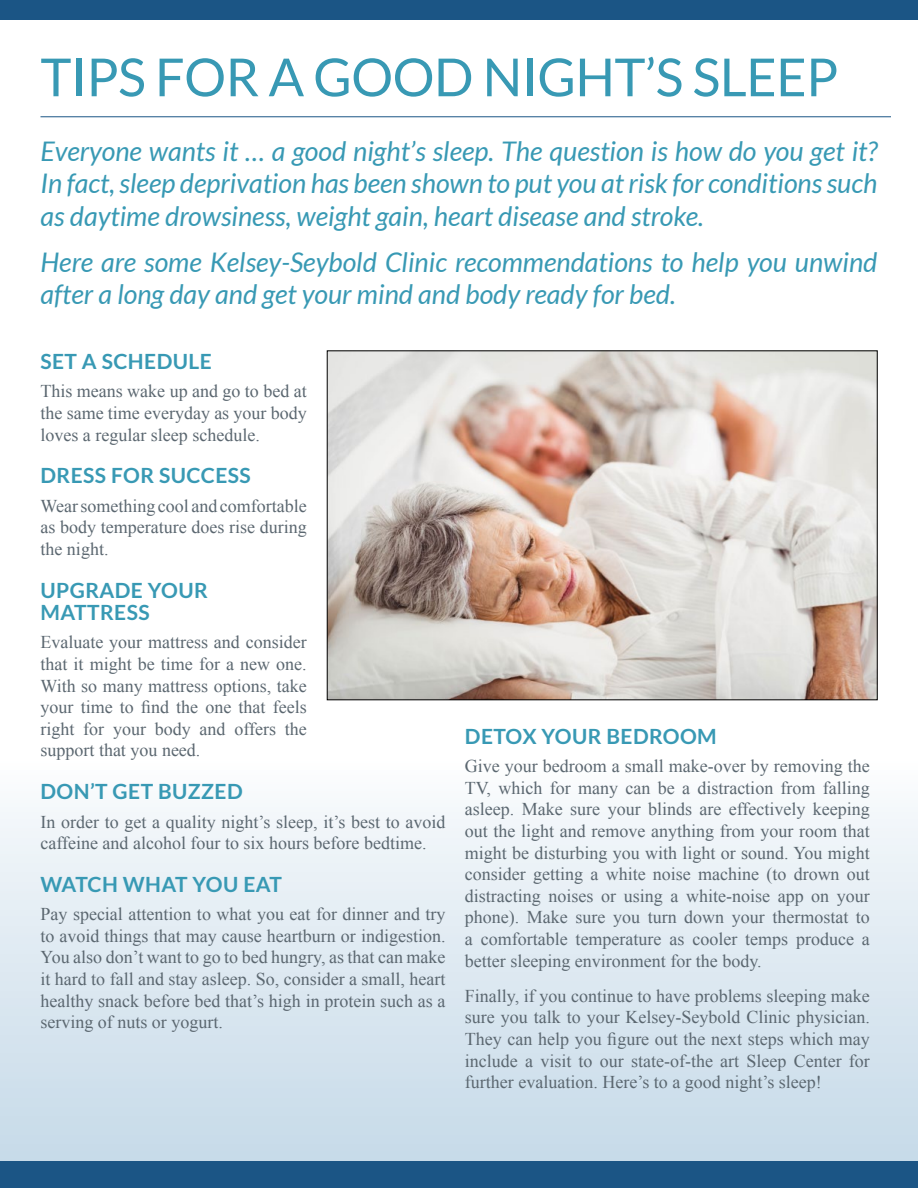
<style>
.page{position:relative;width:918px;height:1188px;background:#fff}
.page>*{position:absolute;margin:0;border:0;box-sizing:border-box;transform-origin:0 0}
.t1{font:52.5px "Lato";letter-spacing:-.01em;color:#3899b4}
.t2{font:italic 27px/32.4px "Lato";color:#3899b4;text-align:justify}
.t3{font:700 21px/22.5px "Lato";letter-spacing:.02em;color:#3899b4}
.t4{font:700 21px "Lato";letter-spacing:-.02em;color:#3899b4}
.t5{font:18px/21.6px "Times New Roman";color:#5b6770;text-align:justify}
</style>
<div class="page">
<div style="left:0;top:758px;width:918px;height:430px;background:linear-gradient(to bottom,#fbfcfd,#c1d7e7)"></div>
<div style="left:0;top:0;width:918px;height:20px;background:#1b5585"></div>
<div style="left:0;top:1161px;width:918px;height:27px;background:#1b5585"></div>
<hr style="left:40px;top:116px;width:851px;height:1px;background:#1b5585">
<img style="left:329px;top:353px;width:546px;height:345px">
<h1 class="t1" style="left:40px;top:48px;width:799px">TIPS FOR A GOOD NIGHT’S SLEEP</h1>
<h2 class="t2" style="left:40px;top:136px;width:838px">Everyone wants it … a good night’s sleep. The question is how do you get it?<br>In fact, sleep deprivation has been shown to put you at risk for conditions such as daytime drowsiness, weight gain, heart disease and stroke.</h2>
<h2 class="t2" style="left:40px;top:247px;width:838px">Here are some Kelsey-Seybold Clinic recommendations to help you unwind after a long day and get your mind and body ready for bed.</h2>
<p class="t3" style="left:40px;top:350px;width:173px">SET A SCHEDULE</p>
<p class="t5" style="left:40px;top:380px;width:268px">This means wake up and go to bed at the same time everyday as your body loves a regular sleep schedule.</p>
<p class="t3" style="left:40px;top:464px;width:212px">DRESS FOR SUCCESS</p>
<p class="t5" style="left:40px;top:495px;width:268px">Wear something cool and comfortable as body temperature does rise during the night.</p>
<p class="t3" style="left:40px;top:578px;width:169px">UPGRADE YOUR<br>MATTRESS</p>
<p class="t5" style="left:40px;top:631px;width:268px">Evaluate your mattress and consider that it might be time for a new one.<br>With so many mattress options, take your time to find the one that feels right for your body and offers the support that you need.</p>
<p class="t3" style="left:40px;top:780px;width:204px">DON’T GET BUZZED</p>
<p class="t5" style="left:40px;top:810px;width:407px">In order to get a quality night’s sleep, it’s best to avoid caffeine and alcohol four to six hours before bedtime.</p>
<p class="t4" style="left:40px;top:872px;width:243px">WATCH WHAT YOU EAT</p>
<p class="t5" style="left:40px;top:903px;width:407px">Pay special attention to what you eat for dinner and try to avoid things that may cause heartburn or indigestion.<br>You also don’t want to go to bed hungry, as that can make it hard to fall and stay asleep. So, consider a small, heart healthy snack before bed that’s high in protein such as a serving of nuts or yogurt.</p>
<p class="t3" style="left:465px;top:725px;width:253px">DETOX YOUR BEDROOM</p>
<p class="t5" style="left:465px;top:755px;width:407px">Give your bedroom a small make-over by removing the TV, which for many can be a distraction from falling asleep. Make sure your blinds are effectively keeping out the light and remove anything from your room that might be disturbing you with light or sound. You might consider getting a white noise machine (to drown out distracting noises or using a white-noise app on your phone). Make sure you turn down your thermostat to a comfortable temperature as cooler temps produce a better sleeping environment for the body.</p>
<p class="t5" style="left:465px;top:985px;width:407px">Finally, if you continue to have problems sleeping make sure you talk to your Kelsey-Seybold Clinic physician.<br>They can help you figure out the next steps which may include a visit to our state-of-the art Sleep Center for further evaluation. Here’s to a good night’s sleep!</p>
</div>
